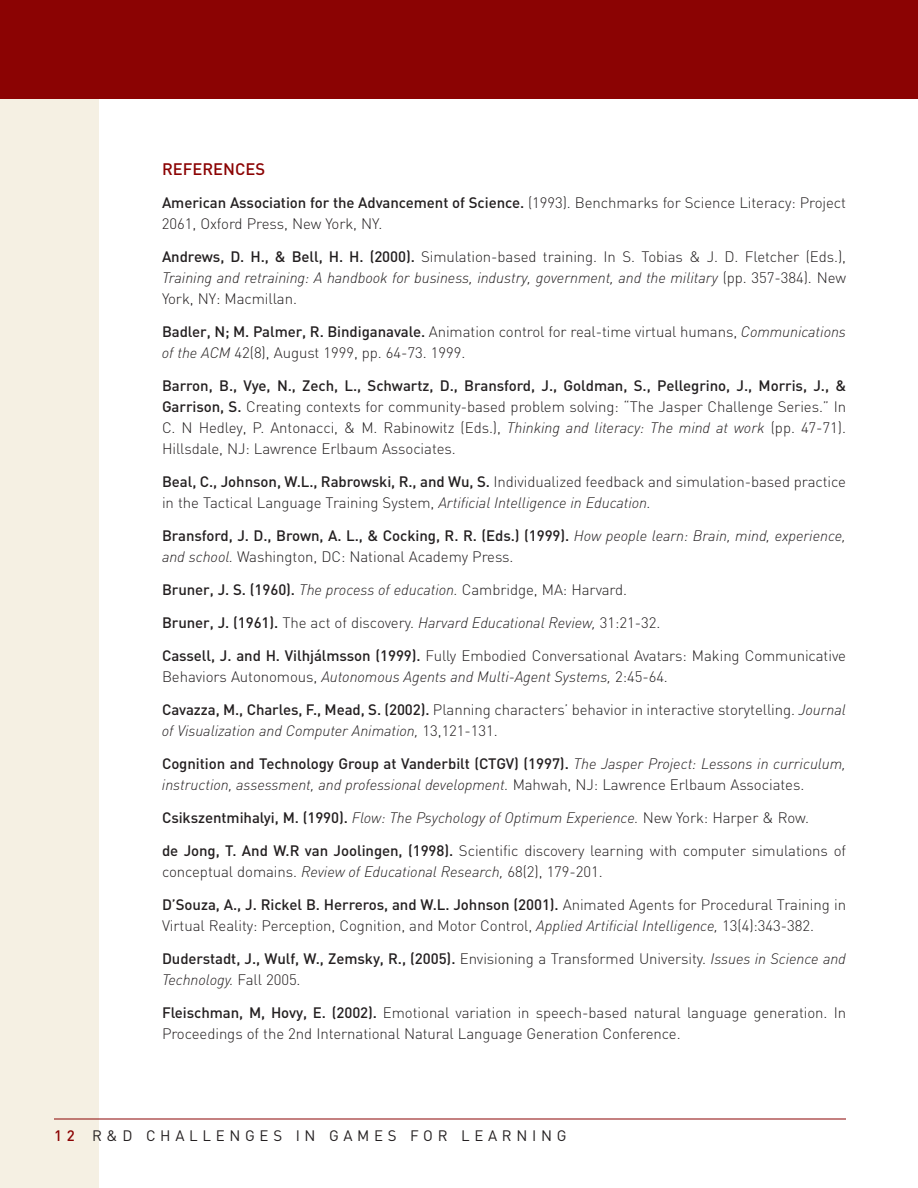
<style>
.page{position:relative;width:918px;height:1188px;background:#fff}
.page>*{position:absolute;margin:0;border:0;box-sizing:border-box;transform-origin:0 0}
.t1{font:500 16.5px "DIN";color:#8b0303}
.t2{font:300 15px/21px "DIN";letter-spacing:-.005em;color:#231f20}
.t3{font:italic 300 15px/21px "DIN";letter-spacing:-.005em;color:#231f20}
.t4{font:500 15px/21px "DIN";letter-spacing:-.005em;color:#231f20}
.t5{font:15px "DIN";letter-spacing:.315em;color:#231f20}
.s1{font-weight:500}
.s2{font-style:italic}
.s3{font-weight:300;font-style:italic}
.s4{font-weight:300}
.s5{font-weight:500;font-style:normal}
.s6{font-style:normal}
.s7{font-weight:500;color:#8b0303}
</style>
<div class="page">
<div style="left:0;top:96px;width:99px;height:1092px;background:#f5f0e3"></div>
<hr style="left:54px;top:1119px;width:792px;height:1px;background:#8b0303">
<div style="left:0;top:0;width:918px;height:99px;background:#8b0303"></div>
<p class="t1" style="left:162px;top:159px;width:105px">REFERENCES</p>
<p class="t2" style="left:162px;top:191px;width:686px"><span class="s1">American Association for the Advancement of Science.</span> (1993). Benchmarks for Science Literacy: Project<br>2061, Oxford Press, New York, NY.</p>
<p class="t2" style="left:162px;top:245px;width:686px;text-align:justify"><span class="s1">Andrews, D. H., &amp; Bell, H. H. (2000).</span> Simulation-based training. In S. Tobias &amp; J. D. Fletcher (Eds.), <span class="s2">Training and retraining: A handbook for business, industry, government, and the military</span> (pp. 357-384). New York, NY: Macmillan.</p>
<p class="t2" style="left:162px;top:320px;width:685px"><span class="s1">Badler, N; M. Palmer, R. Bindiganavale.</span> Animation control for real-time virtual humans, <span class="s2">Communications of the ACM</span> 42(8), August 1999, pp. 64-73. 1999.</p>
<p class="t2" style="left:162px;top:374px;width:686px;text-align:justify"><span class="s1">Barron, B., Vye, N., Zech, L., Schwartz, D., Bransford, J., Goldman, S., Pellegrino, J., Morris, J., &amp; Garrison, S.</span> Creating contexts for community-based problem solving: “The Jasper Challenge Series.” In C. N Hedley, P. Antonacci, &amp; M. Rabinowitz (Eds.), <span class="s2">Thinking and literacy: The mind at work</span> (pp. 47-71).<br>Hillsdale, NJ: Lawrence Erlbaum Associates.</p>
<p class="t2" style="left:162px;top:470px;width:686px"><span class="s1">Beal, C., Johnson, W.L., Rabrowski, R., and Wu, S.</span> Individualized feedback and simulation-based practice in the Tactical Language Training System, <span class="s2">Artificial Intelligence in Education.</span></p>
<p class="t4" style="left:162px;top:524px;width:685px">Bransford, J. D., Brown, A. L., &amp; Cocking, R. R. (Eds.) (1999). <span class="s3">How people learn: Brain, mind, experience, and school.</span> <span class="s4">Washington, DC: National Academy Press.</span></p>
<p class="t3" style="left:162px;top:578px;width:467px"><span class="s5">Bruner, J. S. (1960).</span> The process of education. <span class="s6">Cambridge, MA: Harvard.</span></p>
<p class="t2" style="left:162px;top:611px;width:500px"><span class="s1">Bruner, J. (1961).</span> The act of discovery. <span class="s2">Harvard Educational Review,</span> 31:21-32.</p>
<p class="t2" style="left:162px;top:644px;width:686px"><span class="s1">Cassell, J. and H. Vilhjálmsson (1999).</span> Fully Embodied Conversational Avatars: Making Communicative<br>Behaviors Autonomous, <span class="s2">Autonomous Agents and Multi-Agent Systems,</span> 2:45-64.</p>
<p class="t2" style="left:162px;top:698px;width:685px"><span class="s1">Cavazza, M., Charles, F., Mead, S. (2002).</span> Planning characters’ behavior in interactive storytelling. <span class="s2">Journal of Visualization and Computer Animation,</span> 13,121-131.</p>
<p class="t3" style="left:162px;top:752px;width:685px"><span class="s5">Cognition and Technology Group at Vanderbilt (CTGV) (1997).</span> The Jasper Project: Lessons in curriculum, instruction, assessment, and professional development. <span class="s6">Mahwah, NJ: Lawrence Erlbaum Associates.</span></p>
<p class="t3" style="left:162px;top:806px;width:649px"><span class="s5">Csikszentmihalyi, M. (1990).</span> Flow: The Psychology of Optimum Experience. <span class="s6">New York: Harper &amp; Row.</span></p>
<p class="t2" style="left:162px;top:839px;width:686px"><span class="s1">de Jong, T. And W.R van Joolingen, (1998).</span> Scientific discovery learning with computer simulations of conceptual domains. <span class="s2">Review of Educational Research,</span> 68(2), 179-201.</p>
<p class="t2" style="left:162px;top:893px;width:686px"><span class="s1">D’Souza, A., J. Rickel B. Herreros, and W.L. Johnson (2001).</span> Animated Agents for Procedural Training in<br>Virtual Reality: Perception, Cognition, and Motor Control, <span class="s2">Applied Artificial Intelligence,</span> 13(4):343-382.</p>
<p class="t2" style="left:162px;top:947px;width:685px"><span class="s1">Duderstadt, J., Wulf, W., Zemsky, R., (2005).</span> Envisioning a Transformed University. <span class="s2">Issues in Science and<br>Technology.</span> Fall 2005.</p>
<p class="t2" style="left:162px;top:1001px;width:686px"><span class="s1">Fleischman, M, Hovy, E. (2002).</span> Emotional variation in speech-based natural language generation. In<br>Proceedings of the 2nd International Natural Language Generation Conference.</p>
<p class="t5" style="left:54px;top:1127px;width:514px"><span class="s7">12</span> R&amp;D CHALLENGES IN GAMES FOR LEARNING</p>
</div>
